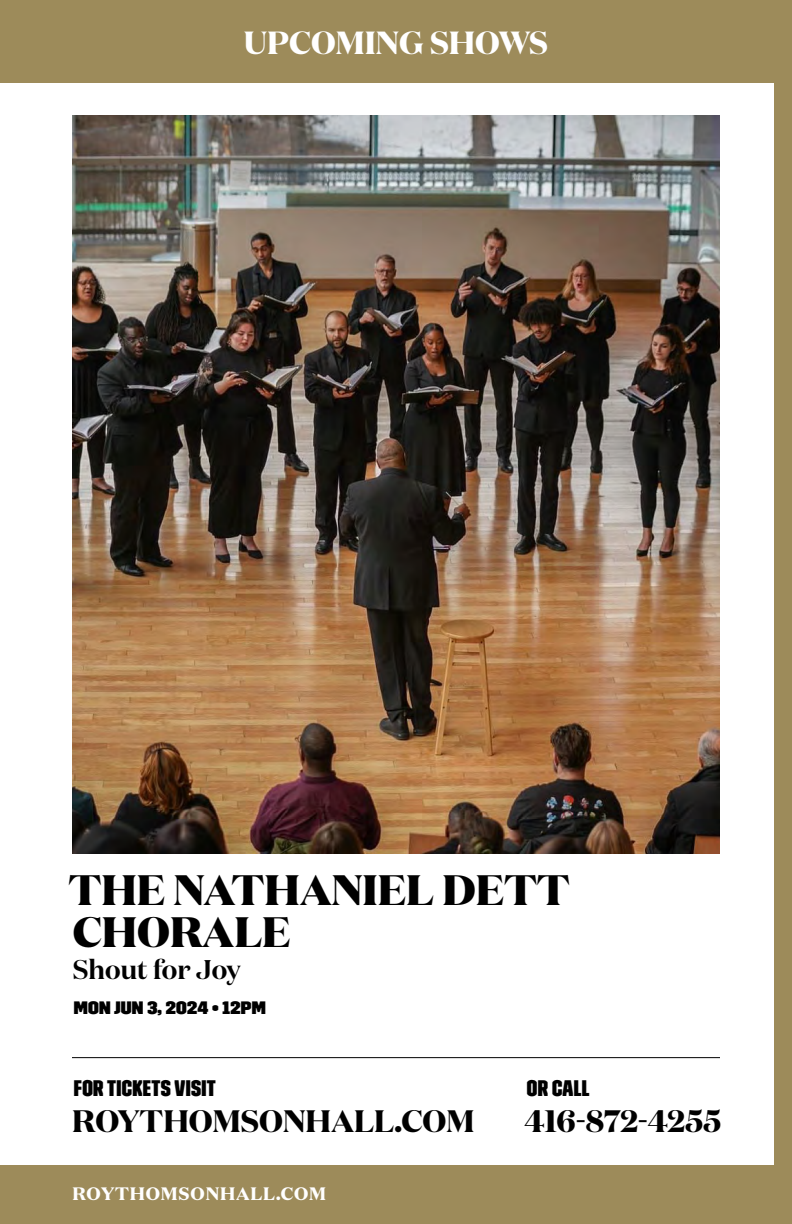
<style>
.page{position:relative;width:792px;height:1224px;background:#fff}
.page>*{position:absolute;margin:0;border:0;box-sizing:border-box;transform-origin:0 0}
.t1{font:800 42.4px/42px "Domaine Disp";color:#000}
.t2{font:700 32px "Domaine Disp";color:#fff}
.t3{font:700 31px "Domaine Disp";color:#000}
.t4{font:600 27px "Domaine Disp";color:#000}
.t5{font:22.4px "Trim Poster Condensed";letter-spacing:.015em;color:#000}
.t6{font:900 18px "Domaine Text";letter-spacing:.01em;color:#fff}
.t7{font:18px "Trim Poster";letter-spacing:.015em;color:#000}
</style>
<div class="page">
<div style="left:0;top:0;width:792px;height:82px;background:#9d8b5a"></div>
<div style="left:0;top:1166px;width:792px;height:58px;background:#9d8b5a"></div>
<hr style="left:72px;top:1057px;width:648px;height:1px;background:#000">
<img style="left:72px;top:115px;width:648px;height:739px">
<div style="left:774px;top:0;width:18px;height:1175px;background:#9d8b5a"></div>
<p class="t2" style="left:244px;top:21px;width:306px">UPCOMING SHOWS</p>
<p class="t1" style="left:69px;top:868px;width:503px">THE NATHANIEL DETT<br>CHORALE</p>
<p class="t4" style="left:73px;top:952px;width:170px">Shout for Joy</p>
<p class="t7" style="left:74px;top:997px;width:194px">MON JUN 3, 2024 • 12PM</p>
<p class="t5" style="left:74px;top:1075px;width:143px">FOR TICKETS VISIT</p>
<p class="t3" style="left:72px;top:1101px;width:404px">ROYTHOMSONHALL.COM</p>
<p class="t6" style="left:72px;top:1181px;width:256px">ROYTHOMSONHALL.COM</p>
<p class="t5" style="left:527px;top:1075px;width:64px">OR CALL</p>
<p class="t3" style="left:525px;top:1101px;width:198px">416-872-4255</p>
</div>
